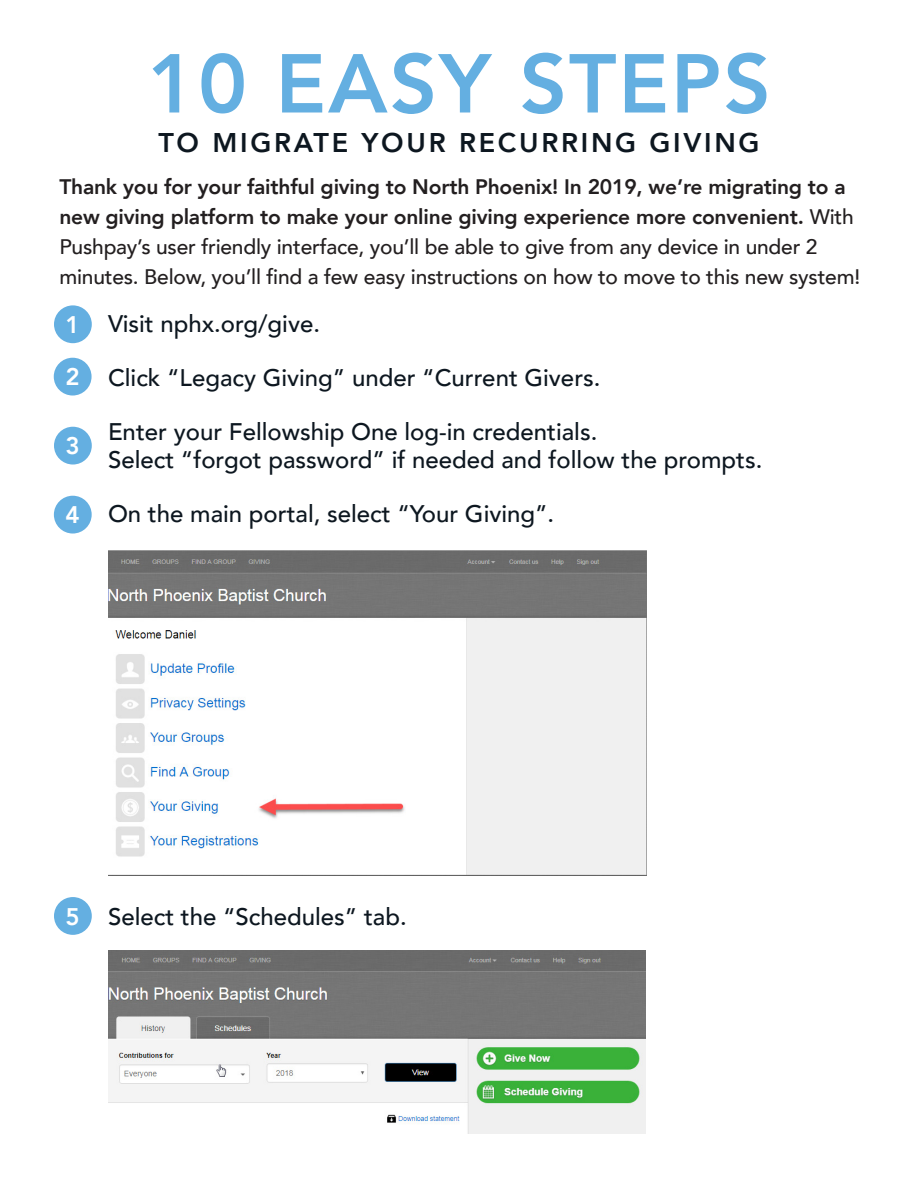
<style>
.page{position:relative;width:918px;height:1188px;background:#fff}
.page>*{position:absolute;margin:0;border:0;box-sizing:border-box;transform-origin:0 0}
.t1{font:800 82.5px "Avenir";letter-spacing:.025em;color:#64afe1}
.t2{font:800 27px "Avenir";letter-spacing:.1em;color:#0d1720}
.t3{font:500 24px/28.5px "Avenir";color:#0d1720}
.t4{font:800 24px "Avenir";color:#fff}
.t5{font:500 21px/30px "Avenir";letter-spacing:-.01em;color:#231f20}
.s1{font-weight:800}
</style>
<div class="page">
<img style="left:108px;top:551px;width:538px;height:324px">
<img style="left:108px;top:950px;width:538px;height:184px">
<div style="left:54px;top:305px;width:38px;height:38px;background:#64afe1;border-radius:50%"></div>
<div style="left:54px;top:358px;width:38px;height:38px;background:#64afe1;border-radius:50%"></div>
<div style="left:54px;top:427px;width:38px;height:38px;background:#64afe1;border-radius:50%"></div>
<div style="left:54px;top:496px;width:38px;height:38px;background:#64afe1;border-radius:50%"></div>
<div style="left:54px;top:897px;width:38px;height:38px;background:#64afe1;border-radius:50%"></div>
<p class="t1" style="left:147px;top:20px;width:625px">10 EASY STEPS</p>
<p class="t2" style="left:158px;top:121px;width:603px">TO MIGRATE YOUR RECURRING GIVING</p>
<p class="t5" style="left:59px;top:170px;width:802px"><span class="s1">Thank you for your faithful giving to North Phoenix! In 2019, we’re migrating to a new giving platform to make your online giving experience more convenient.</span> With Pushpay’s user friendly interface, you’ll be able to give from any device in under 2 minutes. Below, you’ll find a few easy instructions on how to move to this new system!</p>
<p class="t4" style="left:66px;top:306px;width:16px">1</p>
<p class="t4" style="left:65px;top:358px;width:16px">2</p>
<p class="t4" style="left:66px;top:427px;width:16px">3</p>
<p class="t4" style="left:66px;top:496px;width:16px">4</p>
<p class="t3" style="left:108px;top:308px;width:214px">Visit nphx.org/give.</p>
<p class="t3" style="left:108px;top:362px;width:494px">Click “Legacy Giving” under “Current Givers.</p>
<p class="t3" style="left:108px;top:416px;width:656px">Enter your Fellowship One log-in credentials.<br>Select “forgot password” if needed and follow the prompts.</p>
<p class="t3" style="left:108px;top:498px;width:448px">On the main portal, select “Your Giving”.</p>
<p class="t4" style="left:66px;top:898px;width:16px">5</p>
<p class="t3" style="left:108px;top:901px;width:300px">Select the “Schedules” tab.</p>
</div>
